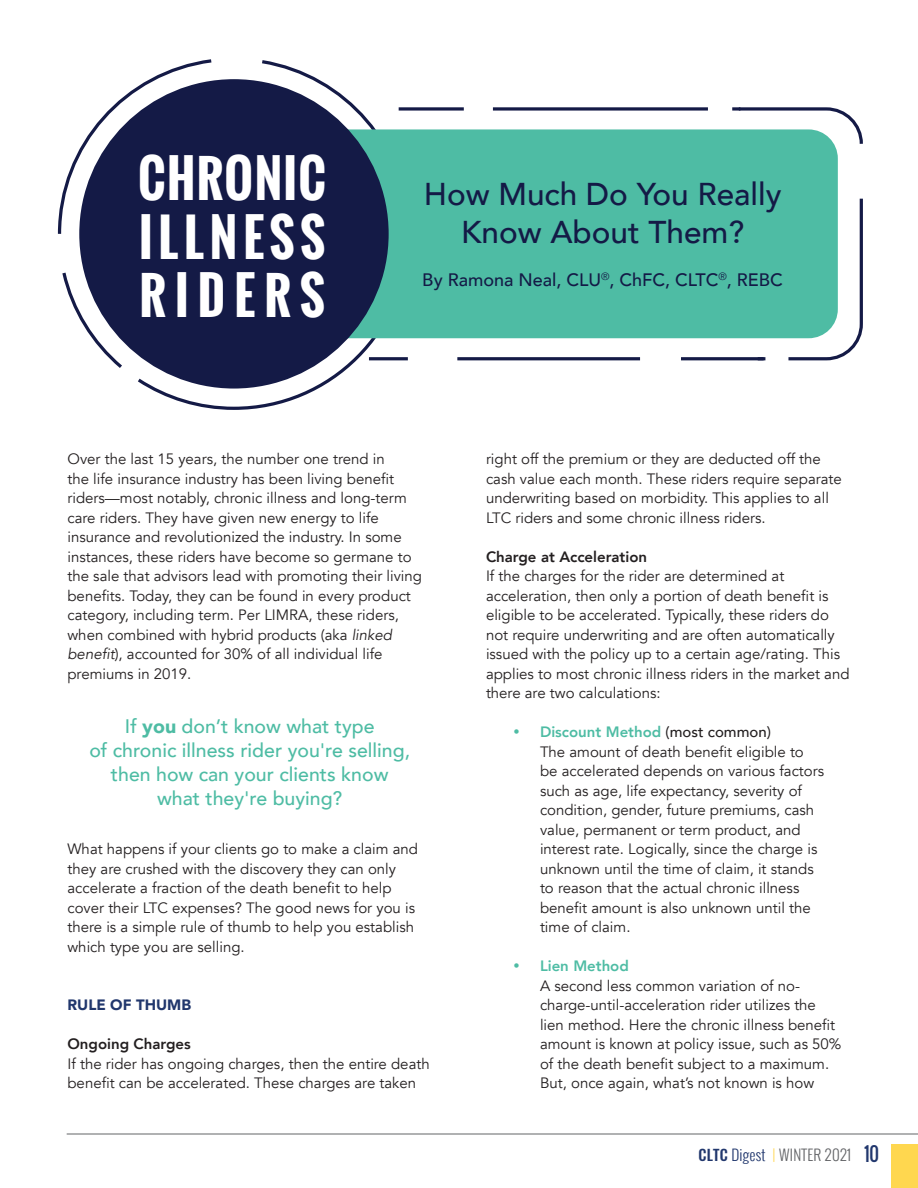
<style>
.page{position:relative;width:918px;height:1188px;background:#fff}
.page>*{position:absolute;margin:0;border:0;box-sizing:border-box;transform-origin:0 0}
.t1{font:700 50.4px "Oswald";letter-spacing:.125em;color:#fff;scale:.95 1}
.t2{font:700 50.4px "Oswald";letter-spacing:.03em;color:#fff;scale:.95 1}
.No_Spacing{font:500 31.5px/37.5px "Avenir";color:#141a46;text-align:center}
.No_Spacing-2{font:500 19.5px "Avenir";color:#4ebca4}
.No_Spacing-3{font:500 18px "Avenir";color:#141a46}
.No_Spacing-4{font:15px/19.5px "Avenir";color:#231f20}
.No_Spacing-5{font:800 15px "Avenir";color:#231f20}
.t3{font:300 15px "Oswald";letter-spacing:.02em;color:#636467}
.No_Spacing-6{font:900 15px "Avenir";color:#21376d}
.s1{font-style:italic}
.s2{font-weight:900}
.s3{font-weight:800;color:#4ebca4}
.s4{font-weight:500}
.s5{font-weight:500;color:#21376d}
.s6{color:#21376d}
.s7{color:#ffd74f}
.s8{font-weight:400;font-size:18.9px;color:#21376d}
</style>
<div class="page">
<hr style="left:67px;top:1134px;width:851px;height:1px;background:#636467">
<div style="left:891px;top:1144px;width:27px;height:44px;background:#ffd74f"></div>
<svg style="left:412px;top:107px;width:52px;height:4px"></svg>
<svg style="left:493px;top:107px;width:215px;height:4px"></svg>
<svg style="left:732px;top:107px;width:131px;height:37px"></svg>
<svg style="left:785px;top:198px;width:78px;height:163px"></svg>
<hr style="left:681px;top:357px;width:83px;height:3px;background:#141a46">
<hr style="left:457px;top:357px;width:183px;height:3px;background:#141a46">
<svg style="left:62px;top:271px;width:60px;height:97px"></svg>
<svg style="left:138px;top:60px;width:274px;height:350px"></svg>
<svg style="left:57px;top:59px;width:158px;height:175px"></svg>
<div style="left:307px;top:129px;width:531px;height:209px;background:#4ebca4;border-radius:29px"></div>
<div style="left:79px;top:79px;width:310px;height:310px;background:#141a46;border-radius:50%"></div>
<p class="t2" style="left:138px;top:141px;width:199px">CHRONIC</p>
<p class="t1" style="left:139px;top:199px;width:198px">ILLNESS</p>
<p class="t1" style="left:139px;top:258px;width:197px">RIDERS</p>
<p class="No_Spacing" style="left:424px;top:174px;width:359px">How Much Do You Really<br>Know About Them?</p>
<p class="No_Spacing-3" style="left:422px;top:264px;width:362px">By Ramona Neal, CLU<sup>®</sup>, ChFC, CLTC<sup>®</sup>, REBC</p>
<p class="No_Spacing-4" style="left:68px;top:450px;width:356px">Over the last 15 years, the number one trend in<br>the life insurance industry has been living benefit riders—most notably, chronic illness and long-term care riders. They have given new energy to life insurance and revolutionized the industry. In some instances, these riders have become so germane to the sale that advisors lead with promoting their living benefits. Today, they can be found in every product category, including term. Per LIMRA, these riders, when combined with hybrid products (aka <span class="s1">linked benefit</span>), accounted for 30% of all individual life premiums in 2019.</p>
<p class="No_Spacing-2" style="left:125px;top:709px;width:251px">If <span class="s2">you</span> don’t know what type</p>
<p class="No_Spacing-2" style="left:89px;top:733px;width:322px">of chronic illness rider you're selling,</p>
<p class="No_Spacing-2" style="left:111px;top:757px;width:279px">then how can your clients know</p>
<p class="No_Spacing-2" style="left:157px;top:781px;width:187px">what they're buying?</p>
<p class="No_Spacing-4" style="left:68px;top:840px;width:352px">What happens if your clients go to make a claim and they are crushed with the discovery they can only accelerate a fraction of the death benefit to help cover their LTC expenses? The good news for you is there is a simple rule of thumb to help you establish which type you are selling.</p>
<p class="No_Spacing-6" style="left:68px;top:992px;width:125px">RULE OF THUMB</p>
<p class="No_Spacing-5" style="left:68px;top:1032px;width:125px">Ongoing Charges</p>
<p class="No_Spacing-4" style="left:68px;top:1054px;width:364px">If the rider has ongoing charges, then the entire death benefit can be accelerated. These charges are taken</p>
<p class="No_Spacing-4" style="left:486px;top:450px;width:357px">right off the premium or they are deducted off the cash value each month. These riders require separate underwriting based on morbidity. This applies to all LTC riders and some chronic illness riders.</p>
<p class="No_Spacing-5" style="left:486px;top:545px;width:163px">Charge at Acceleration</p>
<p class="No_Spacing-4" style="left:486px;top:567px;width:365px">If the charges for the rider are determined at acceleration, then only a portion of death benefit is eligible to be accelerated. Typically, these riders do not require underwriting and are often automatically issued with the policy up to a certain age/rating. This applies to most chronic illness riders in the market and there are two calculations:</p>
<p class="No_Spacing-4" style="left:540px;top:723px;width:286px"><span class="s3">Discount Method</span> <span class="s4">(most common)<br></span>The amount of death benefit eligible to be accelerated depends on various factors such as age, life expectancy, severity of condition, gender, future premiums, cash value, permanent or term product, and interest rate. Logically, since the charge is unknown until the time of claim, it stands to reason that the actual chronic illness benefit amount is also unknown until the time of claim.</p>
<p class="No_Spacing-4" style="left:540px;top:957px;width:303px"><span class="s3">Lien Method<br></span>A second less common variation of no&shy;charge-until-acceleration rider utilizes the lien method. Here the chronic illness benefit amount is known at policy issue, such as 50% of the death benefit subject to a maximum.<br>But, once again, what’s not known is how</p>
<p class="t3" style="left:699px;top:1143px;width:182px"><span class="s5">CLTC</span> <span class="s6">Digest</span> <span class="s7">|</span> WINTER 2021 <span class="s8">10</span></p>
</div>
